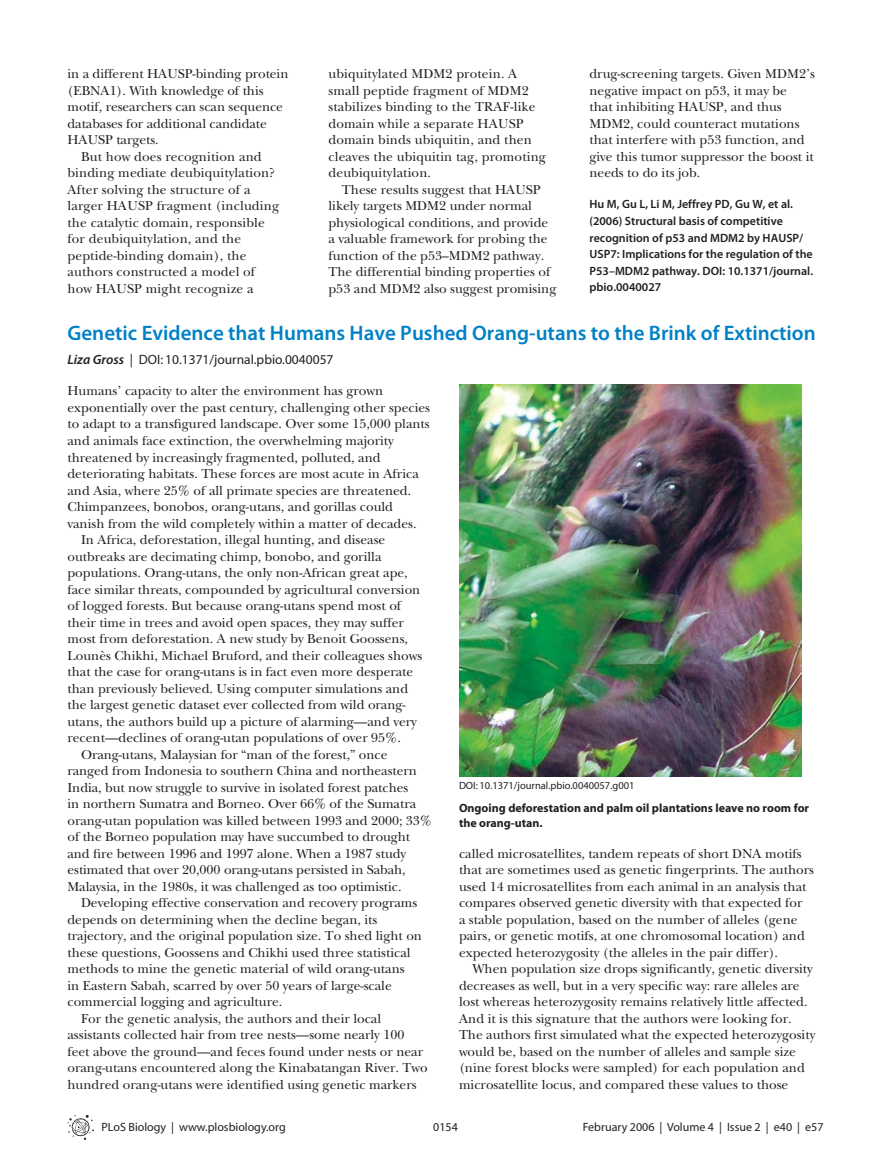
<style>
.page{position:relative;width:891px;height:1175px;background:#fff}
.page>*{position:absolute;margin:0;border:0;box-sizing:border-box;transform-origin:0 0}
.t1{font:600 21px "P Lo S Sans";color:#0081c6}
.t2{font:500 13.5px/16.5px "PLB Iserif";color:#231f20}
.t3{font:13.5px "Myriad";color:#231f20}
.t4{font:600 12px/16.5px "P Lo S Sans";color:#231f20}
.t5{font:12px "Myriad";color:#231f20}
.t6{font:700 12px/15px "Myriad";color:#231f20}
.t7{font:10.5px "Myriad";color:#231f20}
.s1{font-family:"Myriad Pro";font-weight:600;font-style:italic}
</style>
<div class="page">
<svg style="left:68px;top:1115px;width:26px;height:24px"></svg>
<img style="left:459px;top:385px;width:342px;height:391px">
<p class="t2" style="left:68px;top:67px;width:222px">in a different HAUSP-binding protein</p>
<p class="t2" style="left:68px;top:83px;width:198px">(EBNA1). With knowledge of this</p>
<p class="t2" style="left:68px;top:99px;width:217px">motif, researchers can scan sequence</p>
<p class="t2" style="left:68px;top:116px;width:201px">databases for additional candidate</p>
<p class="t2" style="left:68px;top:132px;width:93px">HAUSP targets.</p>
<p class="t2" style="left:81px;top:149px;width:182px">But how does recognition and</p>
<p class="t2" style="left:68px;top:165px;width:209px">binding mediate deubiquitylation?</p>
<p class="t2" style="left:68px;top:182px;width:184px">After solving the structure of a</p>
<p class="t2" style="left:68px;top:198px;width:213px">larger HAUSP fragment (including</p>
<p class="t2" style="left:68px;top:215px;width:199px">the catalytic domain, responsible</p>
<p class="t2" style="left:68px;top:231px;width:175px">for deubiquitylation, and the</p>
<p class="t2" style="left:68px;top:248px;width:181px">peptide-binding domain), the</p>
<p class="t2" style="left:68px;top:264px;width:189px">authors constructed a model of</p>
<p class="t2" style="left:68px;top:281px;width:188px">how HAUSP might recognize a</p>
<p class="t2" style="left:328px;top:66px;width:219px">ubiquitylated MDM2 protein. A small peptide fragment of MDM2 stabilizes binding to the TRAF-like domain while a separate HAUSP domain binds ubiquitin, and then cleaves the ubiquitin tag, promoting deubiquitylation.</p>
<p class="t2" style="left:328px;top:182px;width:229px;text-indent:14px">These results suggest that HAUSP likely targets MDM2 under normal physiological conditions, and provide a valuable framework for probing the function of the p53–MDM2 pathway.<br>The differential binding properties of p53 and MDM2 also suggest promising</p>
<p class="t2" style="left:589px;top:66px;width:227px">drug-screening targets. Given MDM2’s negative impact on p53, it may be<br>that inhibiting HAUSP, and thus MDM2, could counteract mutations that interfere with p53 function, and give this tumor suppressor the boost it needs to do its job.</p>
<p class="t4" style="left:590px;top:197px;width:225px">Hu M, Gu L, Li M, Jeffrey PD, Gu W, et al. (2006) Structural basis of competitive recognition of p53 and MDM2 by HAUSP/ USP7: Implications for the regulation of the P53–MDM2 pathway. DOI: 10.1371/journal. pbio.0040027</p>
<h1 class="t1" style="left:68px;top:325px;width:750px">Genetic Evidence that Humans Have Pushed Orang-utans to the Brink of Extinction</h1>
<p class="t3" style="left:68px;top:354px;width:268px"><span class="s1">Liza Gross</span> | DOI: 10.1371/journal.pbio.0040057</p>
<p class="t2" style="left:68px;top:384px;width:317px">Humans’ capacity to alter the environment has grown</p>
<p class="t2" style="left:68px;top:400px;width:364px">exponentially over the past century, challenging other species</p>
<p class="t2" style="left:68px;top:417px;width:364px">to adapt to a transfigured landscape. Over some 15,000 plants</p>
<p class="t2" style="left:68px;top:433px;width:328px">and animals face extinction, the overwhelming majority</p>
<p class="t2" style="left:68px;top:450px;width:315px">threatened by increasingly fragmented, polluted, and</p>
<p class="t2" style="left:68px;top:466px;width:353px">deteriorating habitats. These forces are most acute in Africa</p>
<p class="t2" style="left:68px;top:483px;width:345px">and Asia, where 25% of all primate species are threatened.</p>
<p class="t2" style="left:68px;top:499px;width:327px">Chimpanzees, bonobos, orang-utans, and gorillas could</p>
<p class="t2" style="left:68px;top:516px;width:351px">vanish from the wild completely within a matter of decades.</p>
<p class="t2" style="left:81px;top:532px;width:306px">In Africa, deforestation, illegal hunting, and disease</p>
<p class="t2" style="left:68px;top:549px;width:316px">outbreaks are decimating chimp, bonobo, and gorilla</p>
<p class="t2" style="left:68px;top:565px;width:342px">populations. Orang-utans, the only non-African great ape,</p>
<p class="t2" style="left:68px;top:582px;width:354px">face similar threats, compounded by agricultural conversion</p>
<p class="t2" style="left:68px;top:598px;width:335px">of logged forests. But because orang-utans spend most of</p>
<p class="t2" style="left:68px;top:615px;width:338px">their time in trees and avoid open spaces, they may suffer</p>
<p class="t2" style="left:68px;top:631px;width:342px">most from deforestation. A new study by Benoit Goossens,</p>
<p class="t2" style="left:68px;top:648px;width:356px">Lounès Chikhi, Michael Bruford, and their colleagues shows</p>
<p class="t2" style="left:68px;top:664px;width:347px">that the case for orang-utans is in fact even more desperate</p>
<p class="t2" style="left:68px;top:681px;width:342px">than previously believed. Using computer simulations and</p>
<p class="t2" style="left:68px;top:697px;width:340px">the largest genetic dataset ever collected from wild orang-</p>
<p class="t2" style="left:68px;top:714px;width:351px">utans, the authors build up a picture of alarming—and very</p>
<p class="t2" style="left:68px;top:730px;width:335px">recent—declines of orang-utan populations of over 95%.</p>
<p class="t2" style="left:81px;top:747px;width:308px">Orang-utans, Malaysian for “man of the forest,” once</p>
<p class="t2" style="left:68px;top:763px;width:351px">ranged from Indonesia to southern China and northeastern</p>
<p class="t2" style="left:68px;top:780px;width:342px">India, but now struggle to survive in isolated forest patches</p>
<p class="t2" style="left:68px;top:796px;width:350px">in northern Sumatra and Borneo. Over 66% of the Sumatra</p>
<p class="t2" style="left:68px;top:813px;width:366px">orang-utan population was killed between 1993 and 2000; 33%</p>
<p class="t2" style="left:68px;top:829px;width:344px">of the Borneo population may have succumbed to drought</p>
<p class="t2" style="left:68px;top:846px;width:340px">and fire between 1996 and 1997 alone. When a 1987 study</p>
<p class="t2" style="left:68px;top:862px;width:340px">estimated that over 20,000 orang-utans persisted in Sabah,</p>
<p class="t2" style="left:68px;top:879px;width:336px">Malaysia, in the 1980s, it was challenged as too optimistic.</p>
<p class="t2" style="left:81px;top:895px;width:338px">Developing effective conservation and recovery programs</p>
<p class="t2" style="left:68px;top:912px;width:311px">depends on determining when the decline began, its</p>
<p class="t2" style="left:68px;top:928px;width:356px">trajectory, and the original population size. To shed light on</p>
<p class="t2" style="left:68px;top:945px;width:345px">these questions, Goossens and Chikhi used three statistical</p>
<p class="t2" style="left:68px;top:961px;width:339px">methods to mine the genetic material of wild orang-utans</p>
<p class="t2" style="left:68px;top:978px;width:326px">in Eastern Sabah, scarred by over 50 years of large-scale</p>
<p class="t2" style="left:68px;top:994px;width:216px">commercial logging and agriculture.</p>
<p class="t2" style="left:81px;top:1011px;width:302px">For the genetic analysis, the authors and their local</p>
<p class="t2" style="left:68px;top:1027px;width:338px">assistants collected hair from tree nests—some nearly 100</p>
<p class="t2" style="left:68px;top:1044px;width:357px">feet above the ground—and feces found under nests or near</p>
<p class="t2" style="left:68px;top:1060px;width:362px">orang-utans encountered along the Kinabatangan River. Two</p>
<p class="t2" style="left:68px;top:1077px;width:351px">hundred orang-utans were identified using genetic markers</p>
<p class="t7" style="left:459px;top:781px;width:177px">DOI: 10.1371/journal.pbio.0040057.g001</p>
<p class="t6" style="left:459px;top:801px;width:352px">Ongoing deforestation and palm oil plantations leave no room for the orang-utan.</p>
<p class="t2" style="left:459px;top:845px;width:357px">called microsatellites, tandem repeats of short DNA motifs that are sometimes used as genetic fingerprints. The authors used 14 microsatellites from each animal in an analysis that compares observed genetic diversity with that expected for<br>a stable population, based on the number of alleles (gene pairs, or genetic motifs, at one chromosomal location) and expected heterozygosity (the alleles in the pair differ).</p>
<p class="t2" style="left:459px;top:961px;width:358px;text-indent:14px">When population size drops significantly, genetic diversity decreases as well, but in a very specific way: rare alleles are lost whereas heterozygosity remains relatively little affected.<br>And it is this signature that the authors were looking for.<br>The authors first simulated what the expected heterozygosity would be, based on the number of alleles and sample size (nine forest blocks were sampled) for each population and microsatellite locus, and compared these values to those</p>
<p class="t5" style="left:102px;top:1122px;width:186px">PLoS Biology | www.plosbiology.org</p>
<p class="t5" style="left:433px;top:1122px;width:26px">0154</p>
<p class="t5" style="left:583px;top:1122px;width:242px">February 2006 | Volume 4 | Issue 2 | e40 | e57</p>
</div>
